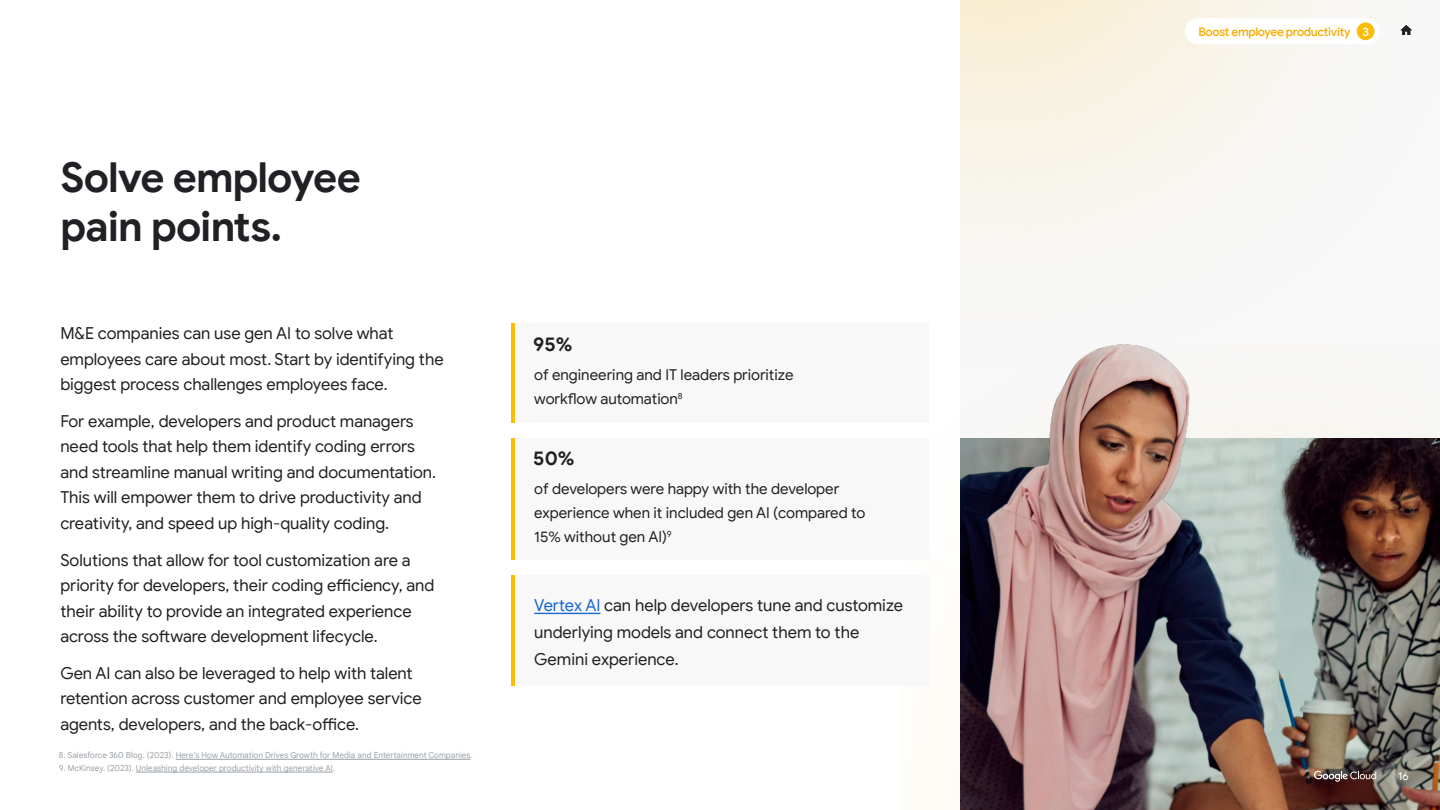
<style>
.page{position:relative;width:1440px;height:810px;background:#fff}
.page>*{position:absolute;margin:0;border:0;box-sizing:border-box;transform-origin:0 0}
.t1{font:700 41.25px/48.8px "Google Sans";letter-spacing:-.02em;color:#202124}
.t2{font:700 19.5px "Google Sans";color:#202124}
.t3{font:16.5px/25.5px "Google Sans";color:#202124}
.t4{font:15px/24px "Google Sans";color:#202124}
.t5{font:500 12px "Google Sans";letter-spacing:-.035em;color:#f9ab00}
.t6{font:11.25px "Google Sans";color:#fff}
.t7{font:8.25px "Google Sans Text";color:#9aa0a6}
.s1{color:#1967d2}
.s2{color:#fff}
</style>
<div class="page">
<hr style="left:511px;top:324px;width:4px;height:99px;background:#fbbc04">
<hr style="left:511px;top:438px;width:4px;height:122px;background:#fbbc04">
<hr style="left:511px;top:575px;width:4px;height:111px;background:#fbbc04">
<hr style="left:534px;top:613px;width:66px;height:1px;background:#1967d2">
<div style="left:1357px;top:22px;width:17px;height:18px;background:#fabd05;border-radius:50%"></div>
<img style="left:960px;top:331px;width:480px;height:479px">
<svg style="left:1400px;top:25px;width:12px;height:10px"></svg>
<hr style="left:176px;top:759px;width:295px;height:1px;background:#9aa0a6">
<hr style="left:136px;top:772px;width:197px;height:1px;background:#9aa0a6">
<svg style="left:1314px;top:771px;width:62px;height:11px"></svg>
<h1 class="t1" style="left:60px;top:154px;width:302px">Solve employee pain points.</h1>
<p class="t3" style="left:60px;top:321px;width:385px">M&amp;E companies can use gen AI to solve what employees care about most. Start by identifying the biggest process challenges employees face.</p>
<p class="t3" style="left:60px;top:408px;width:377px">For example, developers and product managers need tools that help them identify coding errors and streamline manual writing and documentation.<br>This will empower them to drive productivity and creativity, and speed up high-quality coding.</p>
<p class="t3" style="left:60px;top:547px;width:376px">Solutions that allow for tool customization are a priority for developers, their coding efficiency, and their ability to provide an integrated experience across the software development lifecycle.</p>
<p class="t3" style="left:60px;top:660px;width:363px">Gen AI can also be leveraged to help with talent retention across customer and employee service agents, developers, and the back-office.</p>
<p class="t7" style="left:59px;top:749px;width:415px">8. Salesforce 360 Blog. (2023). Here’s How Automation Drives Growth for Media and Entertainment Companies.</p>
<p class="t7" style="left:59px;top:762px;width:278px">9. McKinsey. (2023). Unleashing developer productivity with generative AI.</p>
<p class="t2" style="left:533px;top:332px;width:41px">95%</p>
<p class="t4" style="left:534px;top:362px;width:261px">of engineering and IT leaders prioritize workflow automation<sup>8</sup></p>
<p class="t2" style="left:533px;top:446px;width:43px">50%</p>
<p class="t4" style="left:534px;top:477px;width:333px">of developers were happy with the developer experience when it included gen AI (compared to<br>15% without gen AI)<sup>9</sup></p>
<p class="t3" style="left:534px;top:592px;width:370px;line-height:27px"><span class="s1">Vertex AI</span> can help developers tune and customize underlying models and connect them to the<br>Gemini experience.</p>
<p class="t5" style="left:1198px;top:25px;width:172px">Boost employee productivity <span class="s2">3</span></p>
<p class="t6" style="left:1398px;top:769px;width:12px">16</p>
</div>
